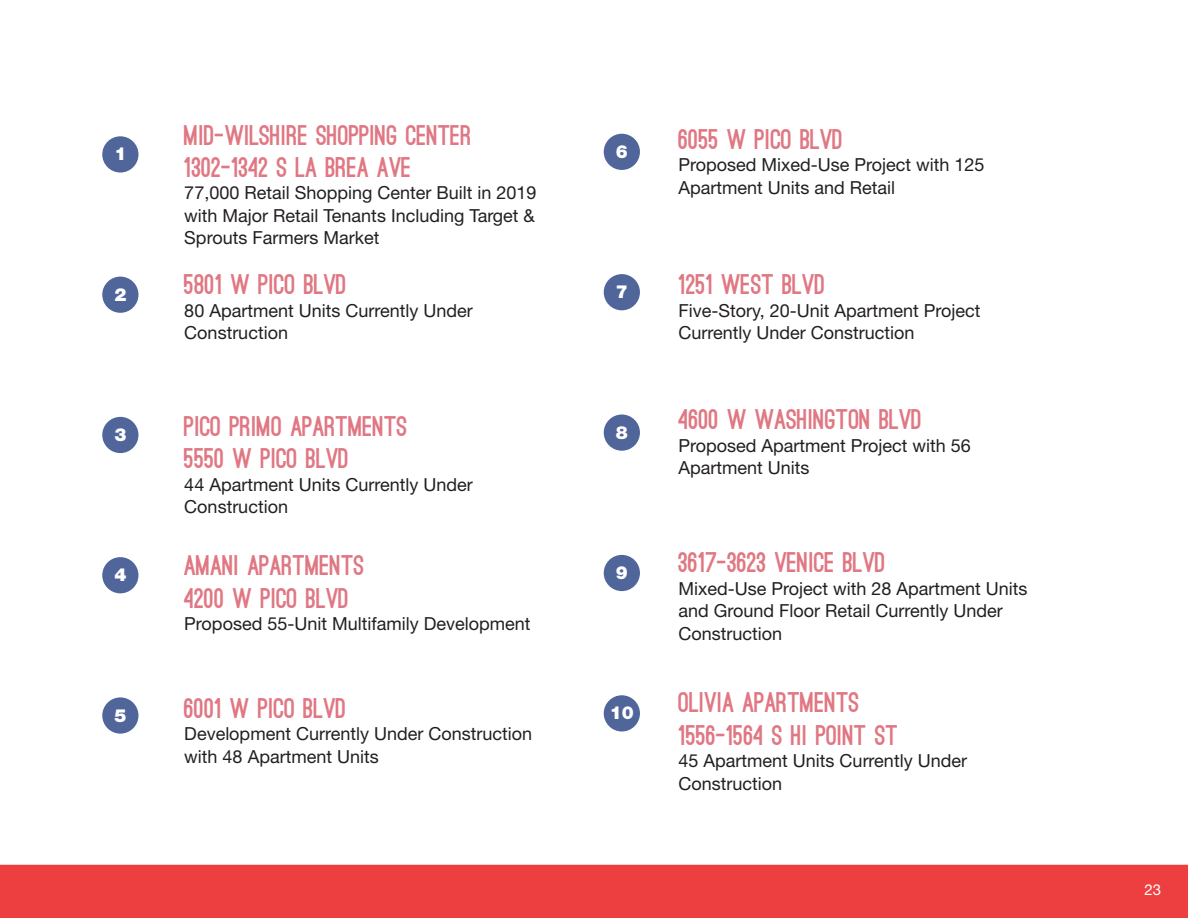
<style>
.page{position:relative;width:1188px;height:918px;background:#fff}
.page>*{position:absolute;margin:0;border:0;box-sizing:border-box;transform-origin:0 0}
.subheader{font:900 27px "Ostrich Sans";color:#e07783}
.body{font:18px/22.5px "Helvetica Neue LT Std";color:#231f20}
.body-2{font:900 18px "Helvetica Neue LT Std";color:#fff}
.t1{font:15px "Helvetica Neue LT Std";color:#fff}
</style>
<div class="page">
<div style="left:0;top:864px;width:1188px;height:54px;background:#ee3f40"></div>
<div style="left:102px;top:136px;width:36px;height:37px;background:#50669b;border-radius:50%"></div>
<div style="left:102px;top:277px;width:36px;height:36px;background:#50669b;border-radius:50%"></div>
<div style="left:102px;top:417px;width:36px;height:36px;background:#50669b;border-radius:50%"></div>
<div style="left:102px;top:557px;width:36px;height:36px;background:#50669b;border-radius:50%"></div>
<div style="left:102px;top:697px;width:36px;height:37px;background:#50669b;border-radius:50%"></div>
<div style="left:604px;top:274px;width:36px;height:36px;background:#50669b;border-radius:50%"></div>
<div style="left:604px;top:415px;width:36px;height:36px;background:#50669b;border-radius:50%"></div>
<div style="left:604px;top:555px;width:36px;height:36px;background:#50669b;border-radius:50%"></div>
<div style="left:604px;top:695px;width:36px;height:37px;background:#50669b;border-radius:50%"></div>
<div style="left:604px;top:134px;width:36px;height:36px;background:#50669b;border-radius:50%"></div>
<p class="body-2" style="left:114px;top:143px;width:14px">1</p>
<p class="subheader" style="left:184px;top:125px;width:289px">MID-WILSHIRE SHOPPING CENTER</p>
<p class="subheader" style="left:184px;top:157px;width:229px">1302-1342 S LA BREA AVE</p>
<p class="body" style="left:184px;top:182px;width:354px;text-align:justify">77,000 Retail Shopping Center Built in 2019 with Major Retail Tenants Including Target &amp; Sprouts Farmers Market</p>
<p class="body-2" style="left:616px;top:141px;width:14px">6</p>
<p class="subheader" style="left:679px;top:129px;width:166px">6055 W PICO BLVD</p>
<p class="body" style="left:679px;top:153px;width:308px">Proposed Mixed-Use Project with 125<br>Apartment Units and Retail</p>
<p class="body-2" style="left:114px;top:284px;width:14px">2</p>
<p class="subheader" style="left:184px;top:274px;width:164px">5801 W PICO BLVD</p>
<p class="body" style="left:184px;top:299px;width:290px">80 Apartment Units Currently Under<br>Construction</p>
<p class="body-2" style="left:616px;top:281px;width:14px">7</p>
<p class="subheader" style="left:679px;top:274px;width:148px">1251 WEST BLVD</p>
<p class="body" style="left:679px;top:299px;width:304px">Five-Story, 20-Unit Apartment Project<br>Currently Under Construction</p>
<p class="body-2" style="left:114px;top:424px;width:14px">3</p>
<p class="subheader" style="left:184px;top:416px;width:225px">PICO PRIMO APARTMENTS</p>
<p class="subheader" style="left:184px;top:448px;width:166px">5550 W PICO BLVD</p>
<p class="body" style="left:184px;top:473px;width:290px">44 Apartment Units Currently Under<br>Construction</p>
<p class="body-2" style="left:616px;top:422px;width:14px">8</p>
<p class="subheader" style="left:679px;top:409px;width:245px">4600 W WASHINGTON BLVD</p>
<p class="body" style="left:679px;top:434px;width:294px">Proposed Apartment Project with 56<br>Apartment Units</p>
<p class="body-2" style="left:114px;top:564px;width:14px">4</p>
<p class="subheader" style="left:184px;top:555px;width:182px">AMANI APARTMENTS</p>
<p class="subheader" style="left:184px;top:588px;width:166px">4200 W PICO BLVD</p>
<p class="body" style="left:184px;top:612px;width:348px">Proposed 55-Unit Multifamily Development</p>
<p class="body-2" style="left:616px;top:562px;width:14px">9</p>
<p class="subheader" style="left:679px;top:552px;width:209px">3617-3623 VENICE BLVD</p>
<p class="body" style="left:679px;top:577px;width:351px">Mixed-Use Project with 28 Apartment Units and Ground Floor Retail Currently Under<br>Construction</p>
<p class="body-2" style="left:114px;top:704px;width:14px">5</p>
<p class="subheader" style="left:184px;top:698px;width:164px">6001 W PICO BLVD</p>
<p class="body" style="left:184px;top:722px;width:349px">Development Currently Under Construction with 48 Apartment Units</p>
<p class="body-2" style="left:610px;top:702px;width:26px">10</p>
<p class="subheader" style="left:679px;top:692px;width:182px">OLIVIA APARTMENTS</p>
<p class="subheader" style="left:679px;top:725px;width:221px">1556-1564 S HI POINT ST</p>
<p class="body" style="left:679px;top:749px;width:290px">45 Apartment Units Currently Under<br>Construction</p>
<p class="t1" style="left:1144px;top:881px;width:18px">23</p>
</div>
